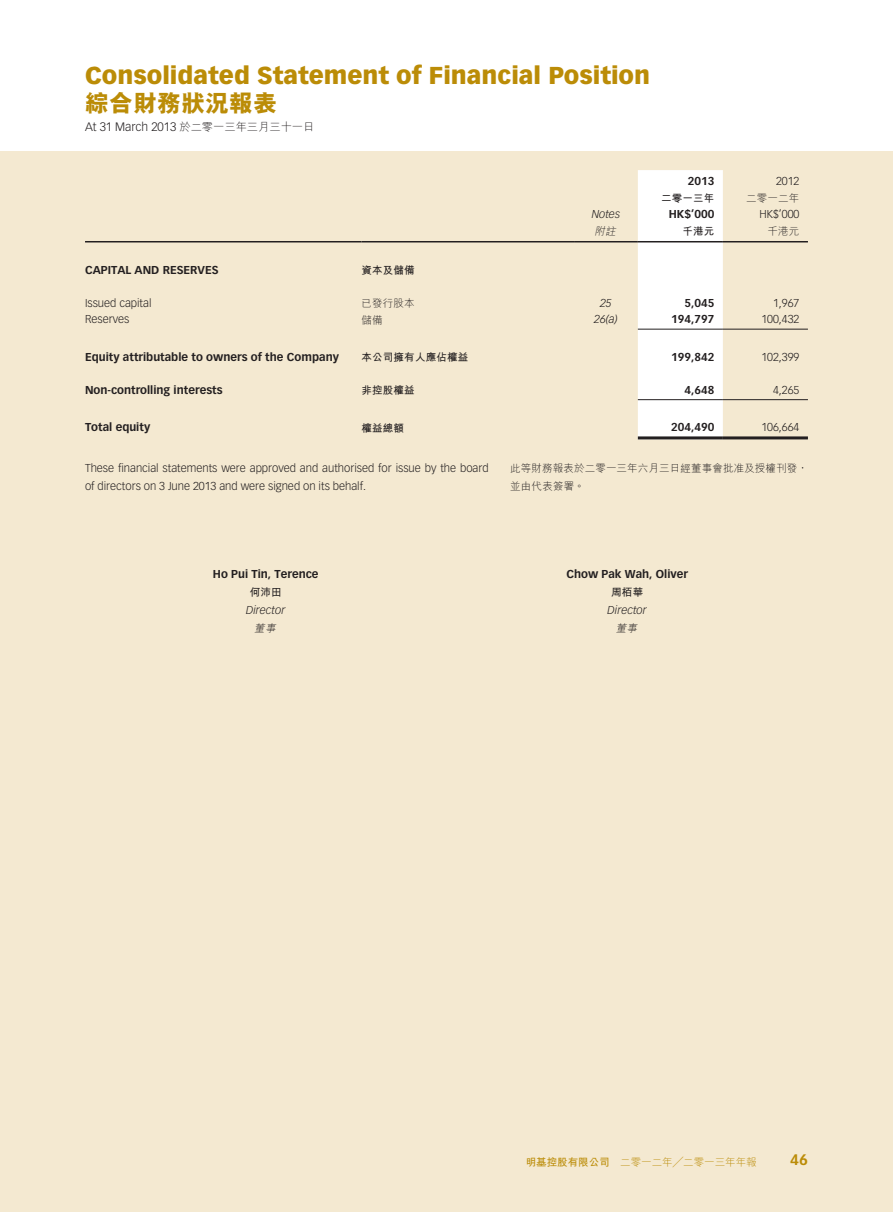
<style>
.page{position:relative;width:893px;height:1212px;background:#fff}
.page>*{position:absolute;margin:0;border:0;box-sizing:border-box;transform-origin:0 0}
.t1{font:900 24px "Vectora LT Std";color:#bb8c07}
.t2{font:800 24px "M Hei HK";color:#bb8c07}
.t3{font:700 15px "Vectora LT Std";color:#bb8c07}
.t4{font:300 12px "Vectora LT Std";color:#231f20}
.t5{font:300 11.25px/18px "Vectora LT Std";color:#231f20}
.t6{font:700 11.25px "Vectora LT Std";color:#231f20}
.t7{font:italic 300 11.25px "Vectora LT Std";color:#231f20}
.t8{font:300 10.5px/18px "M Hei HK";letter-spacing:.015em;color:#231f20}
.t9{font:700 10.5px "M Hei HK";letter-spacing:.02em;color:#231f20}
.t10{font:300 10.5px "M Hei HK";color:#bb8c07}
.t11{font:italic 300 10.5px "M Hei HK";color:#231f20}
.s1{font-family:"M Hei HK";font-size:11.25px}
.s2{font-weight:700}
</style>
<div class="page">
<div style="left:0;top:151px;width:893px;height:1061px;background:#f4e9d1"></div>
<div style="left:638px;top:170px;width:85px;height:266px;background:#fff"></div>
<hr style="left:85px;top:241px;width:276px;height:1px;background:#231f20">
<hr style="left:361px;top:241px;width:213px;height:1px;background:#231f20">
<hr style="left:574px;top:241px;width:64px;height:1px;background:#231f20">
<hr style="left:638px;top:241px;width:85px;height:1px;background:#231f20">
<hr style="left:723px;top:241px;width:85px;height:1px;background:#231f20">
<hr style="left:638px;top:329px;width:85px;height:1px;background:#231f20">
<hr style="left:723px;top:329px;width:85px;height:1px;background:#231f20">
<hr style="left:638px;top:399px;width:85px;height:1px;background:#231f20">
<hr style="left:723px;top:399px;width:85px;height:1px;background:#231f20">
<hr style="left:638px;top:436px;width:85px;height:3px;background:#231f20">
<hr style="left:723px;top:436px;width:85px;height:3px;background:#231f20">
<h1 class="t1" style="left:85px;top:60px;width:567px">Consolidated Statement of Financial Position</h1>
<h1 class="t2" style="left:85px;top:91px;width:193px">綜合財務狀況報表</h1>
<p class="t4" style="left:85px;top:120px;width:231px">At 31 March 2013 <span class="s1">於二零一三年三月三十一日</span></p>
<p class="t6" style="left:688px;top:174px;width:28px">2013</p>
<p class="t5" style="left:776px;top:172px;width:25px">2012</p>
<p class="t9" style="left:661px;top:190px;width:55px">二零一三年</p>
<p class="t8" style="left:746px;top:189px;width:55px">二零一二年</p>
<p class="t7" style="left:592px;top:207px;width:30px">Notes</p>
<p class="t6" style="left:669px;top:207px;width:47px">HK$’000</p>
<p class="t5" style="left:760px;top:205px;width:41px">HK$’000</p>
<p class="t11" style="left:594px;top:226px;width:25px">附註</p>
<p class="t9" style="left:682px;top:223px;width:33px">千港元</p>
<p class="t8" style="left:767px;top:222px;width:33px">千港元</p>
<p class="t6" style="left:85px;top:263px;width:135px">CAPITAL AND RESERVES</p>
<p class="t9" style="left:361px;top:263px;width:55px">資本及儲備</p>
<p class="t5" style="left:85px;top:294px;width:68px">Issued capital</p>
<p class="t8" style="left:361px;top:294px;width:55px">已發行股本</p>
<p class="t7" style="left:600px;top:296px;width:13px">25</p>
<p class="t6" style="left:684px;top:296px;width:31px">5,045</p>
<p class="t5" style="left:773px;top:294px;width:28px">1,967</p>
<p class="t5" style="left:85px;top:310px;width:46px">Reserves</p>
<p class="t8" style="left:361px;top:311px;width:23px">儲備</p>
<p class="t7" style="left:594px;top:312px;width:25px">26(a)</p>
<p class="t6" style="left:671px;top:312px;width:45px">194,797</p>
<p class="t5" style="left:761px;top:310px;width:40px">100,432</p>
<p class="t6" style="left:85px;top:350px;width:255px">Equity attributable to owners of the Company</p>
<p class="t9" style="left:361px;top:350px;width:108px">本公司擁有人應佔權益</p>
<p class="t6" style="left:671px;top:350px;width:45px">199,842</p>
<p class="t5" style="left:761px;top:348px;width:40px">102,399</p>
<p class="t6" style="left:85px;top:383px;width:139px">Non-controlling interests</p>
<p class="t9" style="left:361px;top:383px;width:55px">非控股權益</p>
<p class="t6" style="left:684px;top:383px;width:31px">4,648</p>
<p class="t5" style="left:773px;top:381px;width:28px">4,265</p>
<p class="t6" style="left:85px;top:420px;width:67px">Total equity</p>
<p class="t9" style="left:361px;top:420px;width:44px">權益總額</p>
<p class="t6" style="left:671px;top:420px;width:45px">204,490</p>
<p class="t5" style="left:761px;top:418px;width:40px">106,664</p>
<p class="t5" style="left:85px;top:459px;width:405px">These financial statements were approved and authorised for issue by the board of directors on 3 June 2013 and were signed on its behalf.</p>
<p class="t8" style="left:510px;top:459px;width:299px">此等財務報表於二零一三年六月三日經董事會批准及授權刊發，並由代表簽署。</p>
<p class="t6" style="left:213px;top:567px;width:107px">Ho Pui Tin, Terence</p>
<p class="t6" style="left:566px;top:567px;width:123px">Chow Pak Wah, Oliver</p>
<p class="t9" style="left:250px;top:585px;width:33px">何沛田</p>
<p class="t9" style="left:611px;top:585px;width:33px">周栢華</p>
<p class="t7" style="left:246px;top:603px;width:41px">Director</p>
<p class="t7" style="left:608px;top:603px;width:41px">Director</p>
<p class="t11" style="left:254px;top:623px;width:25px">董事</p>
<p class="t11" style="left:616px;top:623px;width:25px">董事</p>
<p class="t10" style="left:526px;top:1156px;width:232px"><span class="s2">明基控股有限公司</span>　二零一二年╱二零一三年年報</p>
<h2 class="t3" style="left:790px;top:1151px;width:19px">46</h2>
</div>
